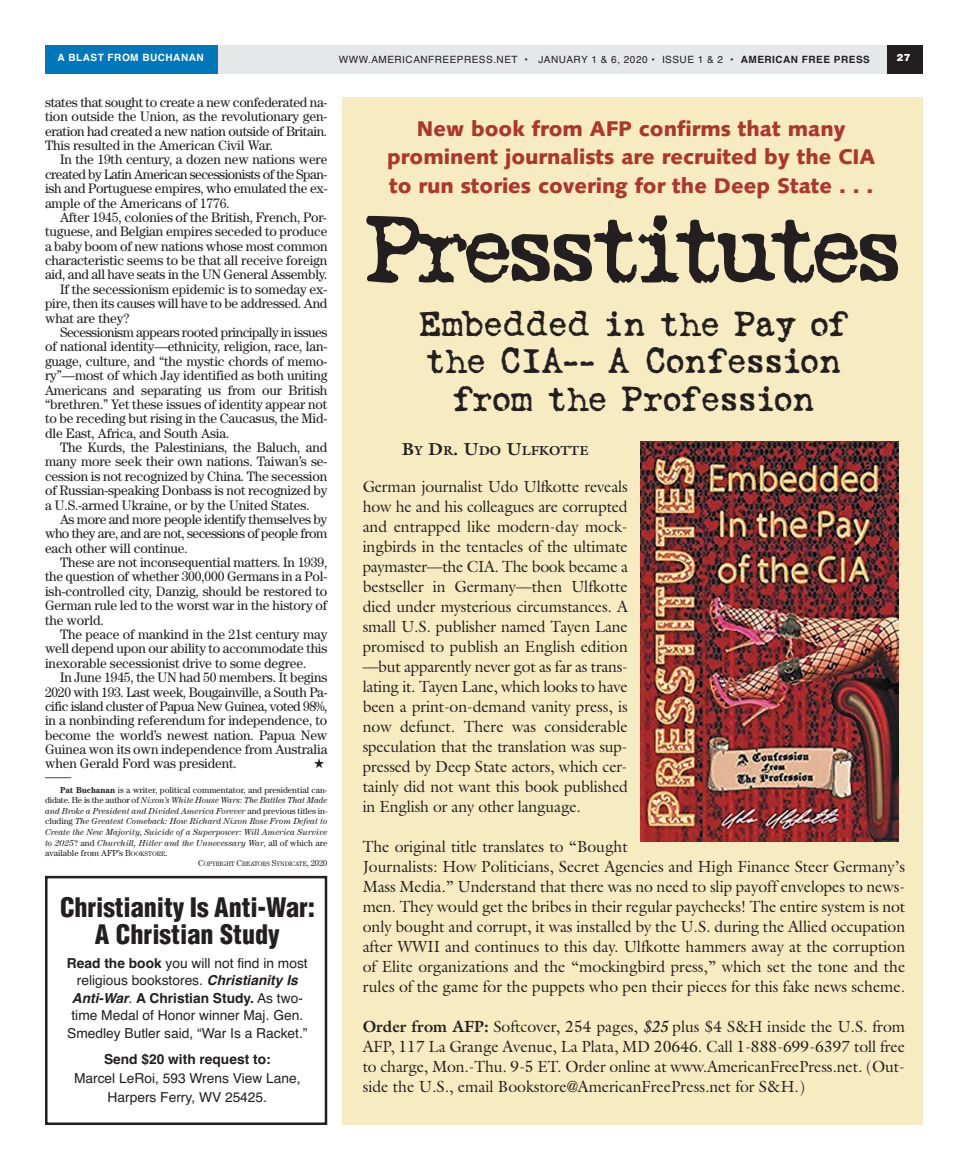
<style>
.page{position:relative;width:968px;height:1170px;background:#fff}
.page>*{position:absolute;margin:0;border:0;box-sizing:border-box;transform-origin:0 0}
.t1{font:95px "Love Letter Typewriter";letter-spacing:-.11em;color:#231f20}
.t2{font:35px/37.5px "Love Letter Typewriter";letter-spacing:-.03em;color:#231f20;text-align:center}
.t3{font:900 condensed 26.25px/27.5px "Helvetica";letter-spacing:-.005em;color:#231f20;text-align:center}
.t4{font:900 21.25px/28.8px "Syntax";color:#ac372b;text-align:center}
.t5{font:16.25px/20px "Galliard";color:#231f20;text-align:justify}
.t6{font:13.75px/14.4px "Century";letter-spacing:-.01em;color:#231f20;text-align:justify}
.t7{font:13.75px/17.5px "Helvetica";color:#231f20;text-align:center}
.t8{font:13.75px "Century";letter-spacing:-.035em;color:#231f20}
.t9{font:13.75px "Century";letter-spacing:-.04em;color:#231f20}
.t10{font:13.75px "Century";letter-spacing:-.03em;color:#231f20}
.t11{font:700 13.75px "Helvetica";color:#231f20}
.t12{font:13.75px "Century";letter-spacing:-.01em;color:#231f20;scale:.96 1}
.t13{font:700 13.12px "Galliard";color:#231f20}
.t14{font:10px "Helvetica";letter-spacing:.05em;color:#231f20}
.t15{font:700 10px "Helvetica";letter-spacing:.05em;color:#fff}
.t16{font:900 10px "Helvetica";color:#fff}
.t17{font:italic 8.75px/10.6px "Century";letter-spacing:-.005em;color:#231f20;text-align:justify}
.t18{font:6.5px "Century";letter-spacing:-.015em;color:#231f20;scale:.96 1}
.s1{font-weight:700}
.s2{font-weight:700;font-style:normal}
.s3{font-style:normal}
.s4{font-style:normal;font-size:6.5px}
.s5{font-size:8.75px}
.s6{font-size:17.5px}
.s7{font-weight:700;font-style:italic}
</style>
<div class="page">
<div style="left:45px;top:45px;width:877px;height:28px;background:#e6e7e9"></div>
<div style="left:45px;top:45px;width:172px;height:28px;background:#07b"></div>
<div style="left:887px;top:45px;width:35px;height:28px;background:#231f20"></div>
<div style="left:342px;top:98px;width:580px;height:1027px;background:#f7ebc2"></div>
<img style="left:640px;top:441px;width:258px;height:400px">
<div style="left:45px;top:876px;width:282px;height:249px;border:2px solid #231f20"></div>
<p class="t15" style="left:58px;top:54px;width:148px">A BLAST FROM BUCHANAN</p>
<p class="t14" style="left:339px;top:55px;width:532px">WWW.AMERICANFREEPRESS.NET • JANUARY 1 &amp; 6, 2020 • ISSUE 1 &amp; 2 • <span class="s1">AMERICAN FREE PRESS</span></p>
<p class="t16" style="left:896px;top:51px;width:15px">27</p>
<p class="t6" style="left:45px;top:95px;width:284px">states that sought to create a new confederated na&shy;tion outside the Union, as the revolutionary gen&shy;eration had created a new nation outside of Britain.<br>This resulted in the American Civil War.</p>
<p class="t6" style="left:45px;top:152px;width:284px;text-indent:15px">In the 19th century, a dozen new nations were created by Latin American secessionists of the Span&shy;ish and Portuguese empires, who emulated the ex&shy;ample of the Americans of 1776.</p>
<p class="t6" style="left:60px;top:210px;width:268px">After 1945, colonies of the British, French, Por-</p>
<p class="t6" style="left:45px;top:224px;width:284px">tuguese, and Belgian empires seceded to produce</p>
<p class="t6" style="left:45px;top:239px;width:284px">a baby boom of new nations whose most common</p>
<p class="t6" style="left:45px;top:253px;width:284px">characteristic seems to be that all receive foreign</p>
<p class="t6" style="left:45px;top:267px;width:284px">aid, and all have seats in the UN General Assembly.</p>
<p class="t6" style="left:60px;top:282px;width:269px">If the secessionism epidemic is to someday ex-</p>
<p class="t6" style="left:45px;top:296px;width:284px">pire, then its causes will have to be addressed. And</p>
<p class="t6" style="left:45px;top:311px;width:86px">what are they?</p>
<p class="t8" style="left:60px;top:324px;width:269px">Secessionism appears rooted principally in issues</p>
<p class="t6" style="left:45px;top:339px;width:284px">of national identity—ethnicity, religion, race, lan-</p>
<p class="t6" style="left:45px;top:354px;width:284px">guage, culture, and “the mystic chords of memo-</p>
<p class="t6" style="left:45px;top:368px;width:284px">ry”—most of which Jay identified as both uniting</p>
<p class="t6" style="left:45px;top:382px;width:284px">Americans and separating us from our British</p>
<p class="t6" style="left:45px;top:397px;width:284px">“brethren.” Yet these issues of identity appear not</p>
<p class="t6" style="left:45px;top:411px;width:284px">to be receding but rising in the Caucasus, the Mid-</p>
<p class="t6" style="left:45px;top:426px;width:186px">dle East, Africa, and South Asia.</p>
<p class="t6" style="left:60px;top:440px;width:269px">The Kurds, the Palestinians, the Baluch, and</p>
<p class="t6" style="left:45px;top:454px;width:284px">many more seek their own nations. Taiwan’s se-</p>
<p class="t6" style="left:45px;top:469px;width:284px">cession is not recognized by China. The secession</p>
<p class="t6" style="left:45px;top:483px;width:284px">of Russian-speaking Donbass is not recognized by</p>
<p class="t6" style="left:45px;top:497px;width:266px">a U.S.-armed Ukraine, or by the United States.</p>
<p class="t10" style="left:60px;top:511px;width:269px">As more and more people identify themselves by</p>
<p class="t9" style="left:45px;top:526px;width:284px">who they are, and are not, secessions of people from</p>
<p class="t6" style="left:45px;top:541px;width:144px">each other will continue.</p>
<p class="t6" style="left:60px;top:555px;width:269px">These are not inconsequential matters. In 1939,</p>
<p class="t6" style="left:45px;top:569px;width:283px">the question of whether 300,000 Germans in a Pol-</p>
<p class="t6" style="left:45px;top:584px;width:284px">ish-controlled city, Danzig, should be restored to</p>
<p class="t6" style="left:45px;top:598px;width:284px">German rule led to the worst war in the history of</p>
<p class="t6" style="left:45px;top:613px;width:60px">the world.</p>
<p class="t6" style="left:60px;top:627px;width:269px">The peace of mankind in the 21st century may</p>
<p class="t6" style="left:45px;top:641px;width:284px">well depend upon our ability to accommodate this</p>
<p class="t6" style="left:45px;top:656px;width:263px">inexorable secessionist drive to some degree.</p>
<p class="t6" style="left:60px;top:670px;width:269px">In June 1945, the UN had 50 members. It begins</p>
<p class="t6" style="left:45px;top:684px;width:284px">2020 with 193. Last week, Bougainville, a South Pa-</p>
<p class="t8" style="left:45px;top:698px;width:284px">cific island cluster of Papua New Guinea, voted 98%,</p>
<p class="t6" style="left:45px;top:713px;width:284px">in a nonbinding referendum for independence, to</p>
<p class="t6" style="left:45px;top:728px;width:284px">become the world’s newest nation. Papua New</p>
<p class="t6" style="left:45px;top:742px;width:284px">Guinea won its own independence from Australia</p>
<p class="t6" style="left:45px;top:756px;width:193px">when Gerald Ford was president.</p>
<p class="t12" style="left:45px;top:768px;width:29px">——</p>
<p class="t17" style="left:45px;top:784px;width:284px;text-indent:15px"><span class="s2">Pat Buchanan</span> <span class="s3">is a writer, political commentator, and presidential can&shy;didate. He is the author of</span> Nixon’s White House Wars: The Battles That Made and Broke a President and Divided America Forever <span class="s3">and previous titles in&shy;cluding</span> The Greatest Comeback: How Richard Nixon Rose From Defeat to Create the New Majority<span class="s3">,</span> Suicide of a Superpower: Will America Survive to 2025<span class="s3">? and</span> Churchill, Hitler and the Unnecessary War<span class="s3">, all of which are available from AFP’s B</span><span class="s4">OOKSTORE</span><span class="s3">.</span></p>
<p class="t18" style="left:198px;top:860px;width:136px"><span class="s5">C</span>OPYRIGHT <span class="s5">C</span>REATORS <span class="s5">S</span>YNDICATE<span class="s5">, 2020</span></p>
<h3 class="t4" style="left:387px;top:114px;width:489px">New book from AFP confirms that many prominent journalists are recruited by the CIA to run stories covering for the Deep State . . .</h3>
<h1 class="t1" style="left:362px;top:212px;width:544px">Presstitutes</h1>
<h2 class="t2" style="left:419px;top:307px;width:432px">Embedded in the Pay of the CIA— A Confession from the Profession</h2>
<p class="t13" style="left:402px;top:442px;width:188px"><span class="s6">B</span>Y <span class="s6">D</span>R<span class="s6">. U</span>DO <span class="s6">U</span>LFKOTTE</p>
<p class="t5" style="left:362px;top:476px;width:267px">German journalist Udo Ulfkotte reveals how he and his colleagues are corrupted and entrapped like modern-day mock&shy;ingbirds in the tentacles of the ultimate paymaster—the CIA. The book became a bestseller in Germany—then Ulfkotte died under mysterious circumstances. A small U.S. publisher named Tayen Lane promised to publish an English edition —but apparently never got as far as trans&shy;lating it. Tayen Lane, which looks to have been a print-on-demand vanity press, is now defunct. There was considerable speculation that the translation was sup&shy;pressed by Deep State actors, which cer&shy;tainly did not want this book published in English or any other language.</p>
<p class="t5" style="left:362px;top:837px;width:544px;text-align:left">The original title translates to “Bought<br>Journalists: How Politicians, Secret Agencies and High Finance Steer Germany’s Mass Media.” Understand that there was no need to slip payoff envelopes to news&shy;men. They would get the bribes in their regular paychecks! The entire system is not only bought and corrupt, it was installed by the U.S. during the Allied occupation after WWII and continues to this day. Ulfkotte hammers away at the corruption of Elite organizations and the “mockingbird press,” which set the tone and the rules of the game for the puppets who pen their pieces for this fake news scheme.</p>
<p class="t5" style="left:362px;top:1017px;width:544px"><span class="s1">Order from AFP:</span> Softcover, 254 pages, <span class="s7">$25</span> plus $4 S&amp;H inside the U.S. from AFP, 117 La Grange Avenue, La Plata, MD 20646. Call 1-888-699-6397 toll free to charge, Mon.-Thu. 9-5 ET. Order online at www.AmericanFreePress.net. (Out&shy;side the U.S., email Bookstore@AmericanFreePress.net for S&amp;H.)</p>
<h3 class="t3" style="left:60px;top:893px;width:256px">Christianity Is Anti-War:<br>A Christian Study</h3>
<p class="t7" style="left:67px;top:956px;width:242px"><span class="s1">Read the book</span> you will not find in most religious bookstores. <span class="s7">Christianity Is Anti-War</span>. <span class="s1">A Christian Study.</span> As two&shy;time Medal of Honor winner Maj. Gen.<br>Smedley Butler said, “War Is a Racket.”</p>
<p class="t11" style="left:104px;top:1054px;width:168px">Send $20 with request to:</p>
<p class="t7" style="left:74px;top:1070px;width:228px;line-height:18.8px">Marcel LeRoi, 593 Wrens View Lane,<br>Harpers Ferry, WV 25425.</p>
</div>
